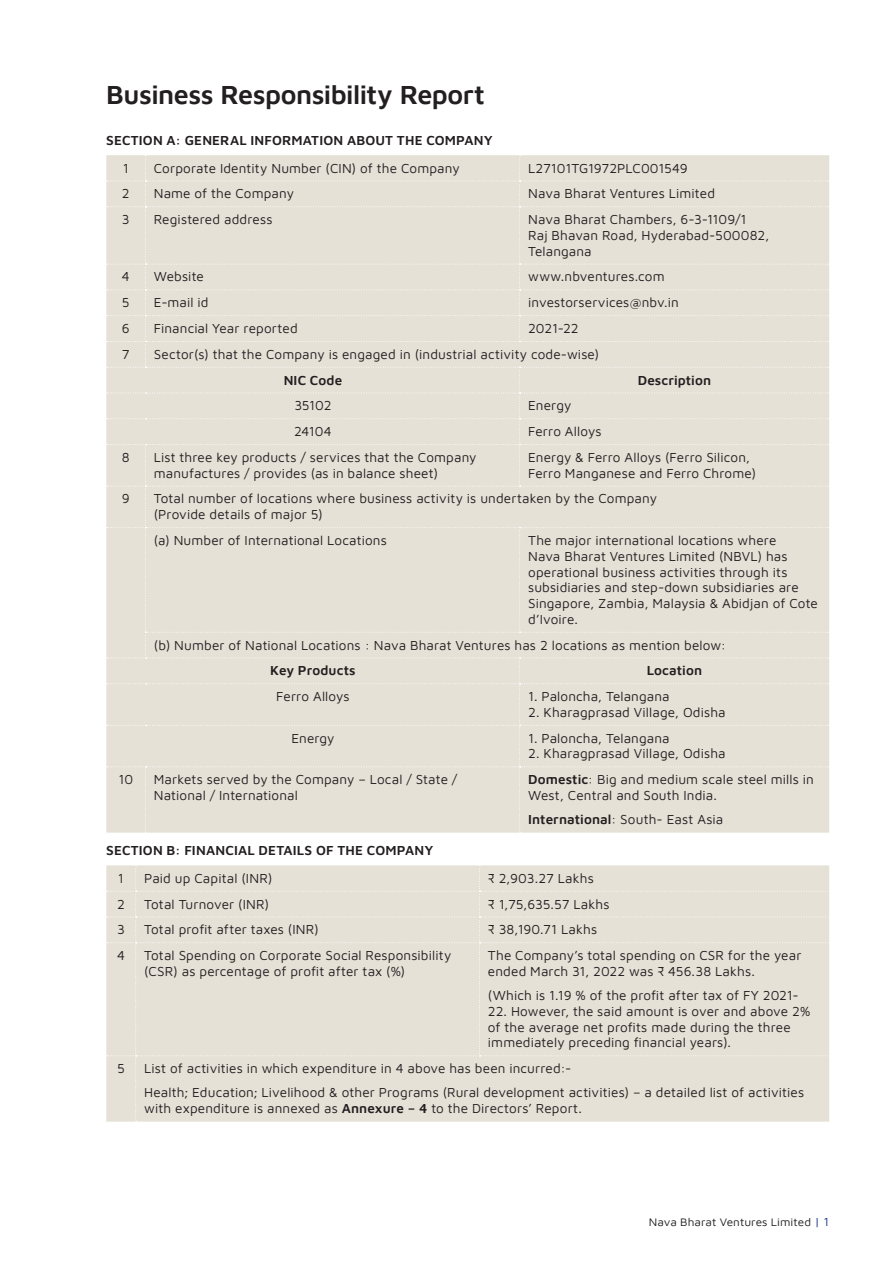
<style>
.page{position:relative;width:893px;height:1263px;background:#fff}
.page>*{position:absolute;margin:0;border:0;box-sizing:border-box;transform-origin:0 0}
.t1{font:600 27px "Maven Pro";letter-spacing:-.02em;color:#231f20}
.t2{font:13.5px/15.8px "Maven Pro";letter-spacing:.01em;color:#231f20}
.t3{font:600 13.5px "Maven Pro";letter-spacing:.01em;color:#231f20}
.t4{font:11.25px "Maven Pro";letter-spacing:.005em;color:#231f20;scale:1.05 1}
.s1{font-weight:600}
.s2{font-size:12px;color:#1b388c}
</style>
<div class="page">
<div style="left:107px;top:155px;width:722px;height:678px;background:#e6e1d7"></div>
<div style="left:107px;top:865px;width:722px;height:257px;background:#e6e1d7"></div>
<h1 class="t1" style="left:106px;top:76px;width:380px">Business Responsibility Report</h1>
<p class="t3" style="left:106px;top:131px;width:388px">SECTION A: GENERAL INFORMATION ABOUT THE COMPANY</p>
<p class="t2" style="left:123px;top:159px;width:8px">1</p>
<p class="t2" style="left:154px;top:159px;width:307px">Corporate Identity Number (CIN) of the Company</p>
<p class="t2" style="left:528px;top:159px;width:161px">L27101TG1972PLC001549</p>
<p class="t2" style="left:122px;top:185px;width:9px">2</p>
<p class="t2" style="left:154px;top:185px;width:142px">Name of the Company</p>
<p class="t2" style="left:528px;top:185px;width:188px">Nava Bharat Ventures Limited</p>
<p class="t2" style="left:122px;top:211px;width:9px">3</p>
<p class="t2" style="left:154px;top:211px;width:120px">Registered address</p>
<p class="t2" style="left:528px;top:211px;width:243px">Nava Bharat Chambers, 6-3-1109/1<br>Raj Bhavan Road, Hyderabad-500082,<br>Telangana</p>
<p class="t2" style="left:122px;top:268px;width:9px">4</p>
<p class="t2" style="left:154px;top:268px;width:52px">Website</p>
<p class="t2" style="left:528px;top:268px;width:138px">www.nbventures.com</p>
<p class="t2" style="left:122px;top:294px;width:9px">5</p>
<p class="t2" style="left:154px;top:294px;width:56px">E-mail id</p>
<p class="t2" style="left:528px;top:294px;width:152px">investorservices@nbv.in</p>
<p class="t2" style="left:122px;top:320px;width:9px">6</p>
<p class="t2" style="left:154px;top:320px;width:145px">Financial Year reported</p>
<p class="t2" style="left:528px;top:320px;width:52px">2021-22</p>
<p class="t2" style="left:122px;top:345px;width:9px">7</p>
<p class="t2" style="left:154px;top:345px;width:447px">Sector(s) that the Company is engaged in (industrial activity code-wise)</p>
<p class="t3" style="left:284px;top:371px;width:60px">NIC Code</p>
<p class="t3" style="left:638px;top:371px;width:75px">Description</p>
<p class="t2" style="left:294px;top:397px;width:39px">35102</p>
<p class="t2" style="left:528px;top:397px;width:45px">Energy</p>
<p class="t2" style="left:294px;top:423px;width:39px">24104</p>
<p class="t2" style="left:528px;top:423px;width:75px">Ferro Alloys</p>
<p class="t2" style="left:122px;top:448px;width:9px">8</p>
<p class="t2" style="left:154px;top:448px;width:324px">List three key products / services that the Company manufactures / provides (as in balance sheet)</p>
<p class="t2" style="left:528px;top:448px;width:229px">Energy &amp; Ferro Alloys (Ferro Silicon,<br>Ferro Manganese and Ferro Chrome)</p>
<p class="t2" style="left:122px;top:490px;width:9px">9</p>
<p class="t2" style="left:154px;top:490px;width:505px">Total number of locations where business activity is undertaken by the Company (Provide details of major 5)</p>
<p class="t2" style="left:154px;top:532px;width:235px">(a) Number of International Locations</p>
<p class="t2" style="left:528px;top:532px;width:291px">The major international locations where<br>Nava Bharat Ventures Limited (NBVL) has operational business activities through its subsidiaries and step-down subsidiaries are Singapore, Zambia, Malaysia &amp; Abidjan of Cote d’Ivoire.</p>
<p class="t2" style="left:154px;top:636px;width:574px">(b) Number of National Locations : Nava Bharat Ventures has 2 locations as mention below:</p>
<p class="t3" style="left:270px;top:661px;width:87px">Key Products</p>
<p class="t3" style="left:647px;top:661px;width:57px">Location</p>
<p class="t2" style="left:276px;top:688px;width:75px">Ferro Alloys</p>
<p class="t2" style="left:528px;top:688px;width:143px">1. Paloncha, Telangana</p>
<p class="t2" style="left:528px;top:703px;width:199px">2. Kharagprasad Village, Odisha</p>
<p class="t2" style="left:291px;top:729px;width:45px">Energy</p>
<p class="t2" style="left:528px;top:729px;width:143px">1. Paloncha, Telangana</p>
<p class="t2" style="left:528px;top:745px;width:199px">2. Kharagprasad Village, Odisha</p>
<p class="t2" style="left:118px;top:771px;width:16px">10</p>
<p class="t2" style="left:154px;top:771px;width:305px">Markets served by the Company – Local / State /<br>National / International</p>
<p class="t2" style="left:528px;top:771px;width:287px"><span class="s1">Domestic</span>: Big and medium scale steel mills in<br>West, Central and South India.</p>
<p class="t2" style="left:528px;top:811px;width:197px"><span class="s1">International</span>: South- East Asia</p>
<p class="t3" style="left:106px;top:841px;width:329px">SECTION B: FINANCIAL DETAILS OF THE COMPANY</p>
<p class="t2" style="left:118px;top:869px;width:8px">1</p>
<p class="t2" style="left:144px;top:869px;width:130px">Paid up Capital (INR)</p>
<p class="t2" style="left:488px;top:869px;width:107px">₹ 2,903.27 Lakhs</p>
<p class="t2" style="left:117px;top:895px;width:9px">2</p>
<p class="t2" style="left:144px;top:895px;width:126px">Total Turnover (INR)</p>
<p class="t2" style="left:488px;top:895px;width:123px">₹ 1,75,635.57 Lakhs</p>
<p class="t2" style="left:117px;top:921px;width:9px">3</p>
<p class="t2" style="left:144px;top:921px;width:176px">Total profit after taxes (INR)</p>
<p class="t2" style="left:488px;top:921px;width:111px">₹ 38,190.71 Lakhs</p>
<p class="t2" style="left:117px;top:947px;width:9px">4</p>
<p class="t2" style="left:144px;top:947px;width:309px">Total Spending on Corporate Social Responsibility (CSR) as percentage of profit after tax (%)</p>
<p class="t2" style="left:488px;top:947px;width:315px">The Company’s total spending on CSR for the year ended March 31, 2022 was ₹ 456.38 Lakhs.</p>
<p class="t2" style="left:488px;top:987px;width:312px">(Which is 1.19 % of the profit after tax of FY 2021-</p>
<p class="t2" style="left:488px;top:1002px;width:324px">22. However, the said amount is over and above 2% of the average net profits made during the three immediately preceding financial years).</p>
<p class="t2" style="left:117px;top:1060px;width:9px">5</p>
<p class="t2" style="left:144px;top:1055px;width:661px;line-height:24.3px">List of activities in which expenditure in 4 above has been incurred:-<br>Health; Education; Livelihood &amp; other Programs (Rural development activities) – a detailed list of activities</p>
<p class="t2" style="left:144px;top:1100px;width:439px">with expenditure is annexed as <span class="s1">Annexure – 4</span> to the Directors’ Report.</p>
<p class="t4" style="left:649px;top:1214px;width:173px">Nava Bharat Ventures Limited <span class="s2">| 1</span></p>
</div>
